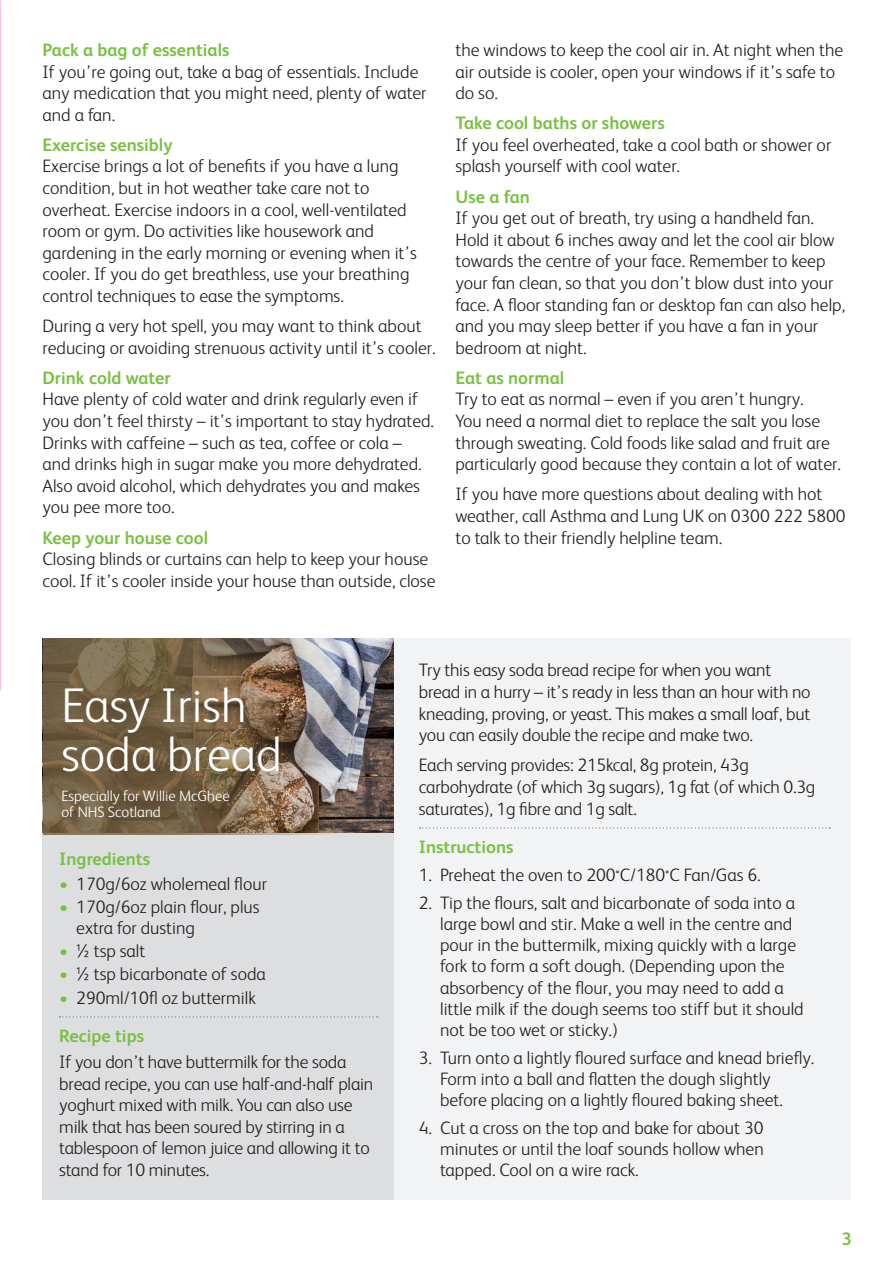
<style>
.page{position:relative;width:893px;height:1263px;background:#fff}
.page>*{position:absolute;margin:0;border:0;box-sizing:border-box;transform-origin:0 0}
.t1{font:300 48.9px/48.9px "FS Albert";color:#fff}
.t2{font:300 18px/21.6px "FS Albert";color:#231f20}
.t3{font:700 18px "FS Albert";color:#79c142}
.t4{font:300 15px/16.5px "FS Albert";color:#fff}
.s1{color:#79c142}
.s2{font-weight:700;color:#79c142}
.s3{font-size:15px}
</style>
<div class="page">
<img style="left:339px;top:639px;width:55px;height:195px">
<img style="left:0;top:0;width:1px;height:691px">
<div style="left:42px;top:834px;width:352px;height:366px;background:#dddee0"></div>
<div style="left:394px;top:638px;width:456px;height:562px;background:#f2f3f4"></div>
<svg style="left:43px;top:638px;width:296px;height:196px;background:#7b6951"></svg>
<svg style="left:59px;top:1016px;width:319px;height:1px"></svg>
<svg style="left:419px;top:827px;width:411px;height:1px"></svg>
<p class="t3" style="left:43px;top:38px;width:188px">Pack a bag of essentials</p>
<p class="t2" style="left:43px;top:60px;width:386px">If you’re going out, take a bag of essentials. Include any medication that you might need, plenty of water and a fan.</p>
<p class="t3" style="left:43px;top:132px;width:132px">Exercise sensibly</p>
<p class="t2" style="left:43px;top:155px;width:376px">Exercise brings a lot of benefits if you have a lung condition, but in hot weather take care not to overheat. Exercise indoors in a cool, well-ventilated room or gym. Do activities like housework and gardening in the early morning or evening when it’s cooler. If you do get breathless, use your breathing control techniques to ease the symptoms.</p>
<p class="t2" style="left:43px;top:314px;width:394px">During a very hot spell, you may want to think about reducing or avoiding strenuous activity until it’s cooler.</p>
<p class="t3" style="left:43px;top:365px;width:130px">Drink cold water</p>
<p class="t2" style="left:43px;top:388px;width:393px">Have plenty of cold water and drink regularly even if you don’t feel thirsty – it’s important to stay hydrated.<br>Drinks with caffeine – such as tea, coffee or cola – and drinks high in sugar make you more dehydrated.<br>Also avoid alcohol, which dehydrates you and makes you pee more too.</p>
<p class="t3" style="left:43px;top:525px;width:167px">Keep your house cool</p>
<p class="t2" style="left:43px;top:547px;width:394px">Closing blinds or curtains can help to keep your house cool. If it’s cooler inside your house than outside, close</p>
<p class="t2" style="left:455px;top:38px;width:389px">the windows to keep the cool air in. At night when the air outside is cooler, open your windows if it’s safe to do so.</p>
<p class="t3" style="left:455px;top:111px;width:211px">Take cool baths or showers</p>
<p class="t2" style="left:455px;top:133px;width:377px">If you feel overheated, take a cool bath or shower or splash yourself with cool water.</p>
<p class="t3" style="left:455px;top:184px;width:76px">Use a fan</p>
<p class="t2" style="left:455px;top:206px;width:391px">If you get out of breath, try using a handheld fan.<br>Hold it about 6 inches away and let the cool air blow towards the centre of your face. Remember to keep your fan clean, so that you don’t blow dust into your face. A floor standing fan or desktop fan can also help, and you may sleep better if you have a fan in your bedroom at night.</p>
<p class="t3" style="left:455px;top:365px;width:110px">Eat as normal</p>
<p class="t2" style="left:455px;top:388px;width:387px">Try to eat as normal – even if you aren’t hungry.<br>You need a normal diet to replace the salt you lose through sweating. Cold foods like salad and fruit are particularly good because they contain a lot of water.</p>
<p class="t2" style="left:455px;top:482px;width:392px">If you have more questions about dealing with hot weather, call Asthma and Lung UK on 0300 222 5800 to talk to their friendly helpline team.</p>
<h1 class="t1" style="left:61px;top:679px;width:222px">Easy Irish soda bread</h1>
<p class="t4" style="left:61px;top:786px;width:170px">Especially for Willie McGhee of NHS Scotland</p>
<p class="t3" style="left:59px;top:846px;width:92px">Ingredients</p>
<p class="t2" style="left:59px;top:872px;width:209px"><span class="s1">•</span> 170g/6oz wholemeal flour</p>
<p class="t2" style="left:76px;top:896px;width:185px;line-height:21px;text-indent:-17px"><span class="s1">•</span> 170g/6oz plain flour, plus extra for dusting</p>
<p class="t2" style="left:59px;top:939px;width:88px"><span class="s1">•</span> ½ tsp salt</p>
<p class="t2" style="left:59px;top:962px;width:208px"><span class="s1">•</span> ½ tsp bicarbonate of soda</p>
<p class="t2" style="left:59px;top:978px;width:198px;line-height:38px"><span class="s1">•</span> 290ml/10fl oz buttermilk<br><span class="s2">Recipe tips</span></p>
<p class="t2" style="left:59px;top:1050px;width:316px">If you don’t have buttermilk for the soda bread recipe, you can use half-and-half plain yoghurt mixed with milk. You can also use milk that has been soured by stirring in a tablespoon of lemon juice and allowing it to stand for 10 minutes.</p>
<p class="t2" style="left:419px;top:659px;width:393px">Try this easy soda bread recipe for when you want bread in a hurry – it’s ready in less than an hour with no kneading, proving, or yeast. This makes a small loaf, but you can easily double the recipe and make two.</p>
<p class="t2" style="left:419px;top:753px;width:398px">Each serving provides: 215kcal, 8g protein, 43g carbohydrate (of which 3g sugars), 1g fat (of which 0.3g saturates), 1g fibre and 1g salt.</p>
<p class="t3" style="left:419px;top:834px;width:96px">Instructions</p>
<p class="t2" style="left:419px;top:863px;width:343px">1. Preheat the oven to 200<span class="s3">°</span>C/180<span class="s3">°</span>C Fan/Gas 6.</p>
<p class="t2" style="left:440px;top:892px;width:365px;line-height:21px;text-indent:-21px">2. Tip the flours, salt and bicarbonate of soda into a large bowl and stir. Make a well in the centre and pour in the buttermilk, mixing quickly with a large fork to form a soft dough. (Depending upon the absorbency of the flour, you may need to add a little milk if the dough seems too stiff but it should not be too wet or sticky.)</p>
<p class="t2" style="left:440px;top:1046px;width:376px;line-height:21px;text-indent:-21px">3. Turn onto a lightly floured surface and knead briefly.<br>Form into a ball and flatten the dough slightly before placing on a lightly floured baking sheet.</p>
<p class="t2" style="left:440px;top:1117px;width:325px;line-height:21px;text-align:justify;text-indent:-21px">4. Cut a cross on the top and bake for about 30 minutes or until the loaf sounds hollow when tapped. Cool on a wire rack.</p>
<p class="t3" style="left:842px;top:1226px;width:12px">3</p>
</div>
